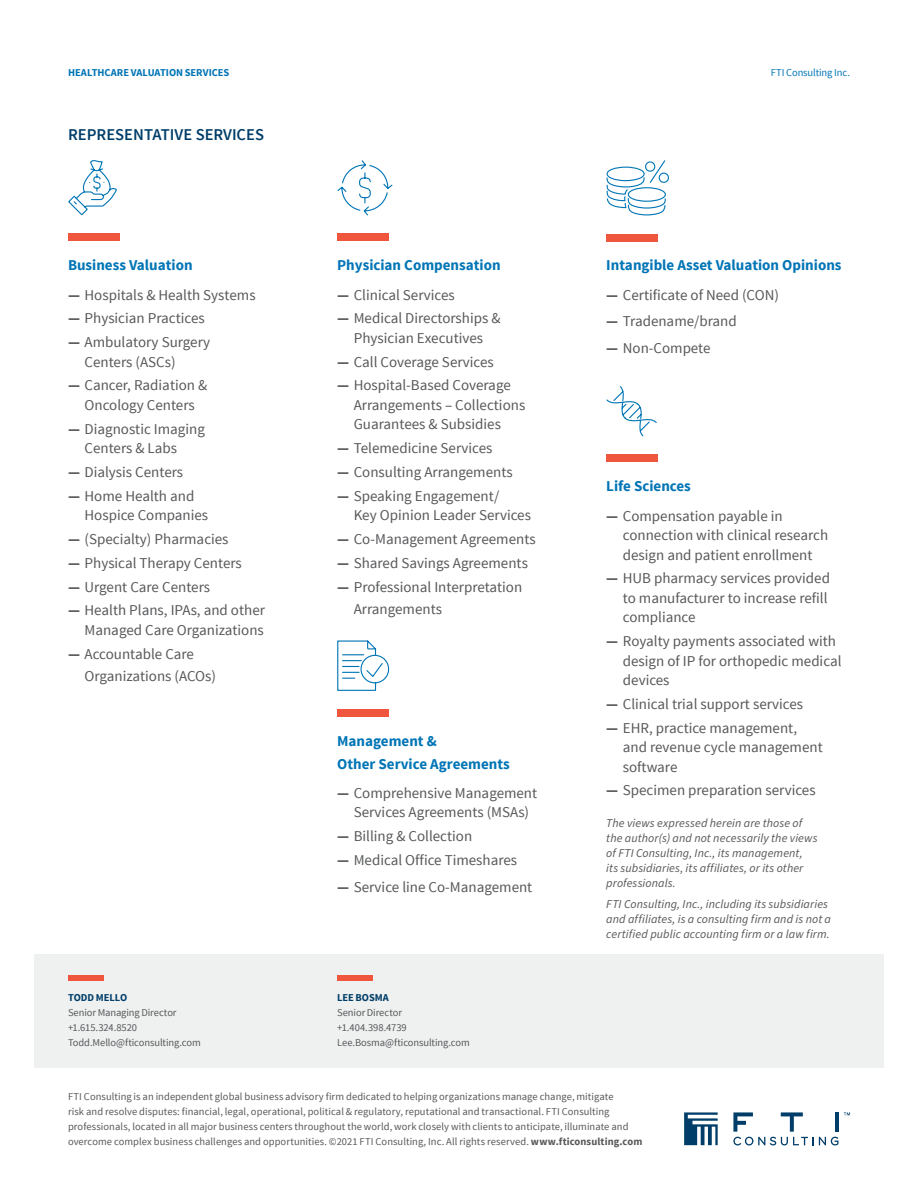
<style>
.page{position:relative;width:918px;height:1188px;background:#fff}
.page>*{position:absolute;margin:0;border:0;box-sizing:border-box;transform-origin:0 0}
.Bullets_L1{font:600 16.5px "Source Sans Pro";color:#003e69}
.t1{font:15px/19.5px "Source Sans Pro";color:#57585a}
.Bullets_L1-2{font:700 15px/22.5px "Source Sans Pro";color:#0075b6}
.Boilerplate{font:italic 12px/15px "Source Sans Pro";letter-spacing:.01em;color:#57585a}
.Boilerplate-2{font:10.5px/15px "Source Sans Pro";letter-spacing:.005em;color:#57585a}
.Bio_details{font:10.5px "Source Sans Pro";letter-spacing:-.01em;color:#57585a}
.t2{font:700 10.5px "Source Sans Pro";letter-spacing:-.005em;color:#0075b6}
.Bio_Name{font:700 10.5px "Source Sans Pro";letter-spacing:-.005em;color:#003e69}
.t3{font:10.5px "Source Sans Pro";letter-spacing:-.01em;color:#0075b6}
.s1{font-weight:700}
</style>
<div class="page">
<svg style="left:684px;top:1112px;width:34px;height:33px"></svg>
<svg style="left:844px;top:1112px;width:6px;height:3px"></svg>
<hr style="left:835px;top:1112px;width:4px;height:20px;background:#003e69">
<svg style="left:733px;top:1112px;width:105px;height:33px"></svg>
<div style="left:34px;top:954px;width:850px;height:114px;background:#eff0f0"></div>
<div style="left:68px;top:976px;width:36px;height:5px;background:#f0553e"></div>
<div style="left:337px;top:976px;width:36px;height:5px;background:#f0553e"></div>
<div style="left:68px;top:234px;width:51px;height:7px;background:#f0553e"></div>
<div style="left:337px;top:234px;width:51px;height:7px;background:#f0553e"></div>
<div style="left:606px;top:234px;width:52px;height:8px;background:#f0553e"></div>
<div style="left:606px;top:455px;width:52px;height:7px;background:#f0553e"></div>
<svg style="left:337px;top:160px;width:56px;height:56px"></svg>
<svg style="left:606px;top:160px;width:63px;height:56px"></svg>
<svg style="left:606px;top:386px;width:51px;height:51px"></svg>
<div style="left:337px;top:709px;width:51px;height:8px;background:#f0553e"></div>
<svg style="left:337px;top:640px;width:53px;height:51px"></svg>
<svg style="left:68px;top:160px;width:49px;height:56px"></svg>
<p class="t2" style="left:68px;top:66px;width:163px">HEALTHCARE VALUATION SERVICES</p>
<p class="t3" style="left:771px;top:66px;width:81px">FTI Consulting Inc.</p>
<p class="Bullets_L1" style="left:68px;top:124px;width:198px">REPRESENTATIVE SERVICES</p>
<p class="Bullets_L1-2" style="left:68px;top:255px;width:126px">Business Valuation</p>
<p class="t1" style="left:68px;top:285px;width:189px"><span class="s1">—</span> Hospitals &amp; Health Systems</p>
<p class="t1" style="left:68px;top:309px;width:138px"><span class="s1">—</span> Physician Practices</p>
<p class="t1" style="left:85px;top:333px;width:127px;text-indent:-16px"><span class="s1">—</span> Ambulatory Surgery<br>Centers (ASCs)</p>
<p class="t1" style="left:68px;top:376px;width:141px;text-align:center"><span class="s1">—</span> Cancer, Radiation &amp;<br>Oncology Centers</p>
<p class="t1" style="left:85px;top:419px;width:122px;text-indent:-16px"><span class="s1">—</span> Diagnostic Imaging<br>Centers &amp; Labs</p>
<p class="t1" style="left:68px;top:463px;width:117px"><span class="s1">—</span> Dialysis Centers</p>
<p class="t1" style="left:85px;top:486px;width:125px;text-indent:-16px"><span class="s1">—</span> Home Health and<br>Hospice Companies</p>
<p class="t1" style="left:68px;top:530px;width:162px"><span class="s1">—</span> (Specialty) Pharmacies</p>
<p class="t1" style="left:68px;top:553px;width:175px"><span class="s1">—</span> Physical Therapy Centers</p>
<p class="t1" style="left:68px;top:577px;width:144px"><span class="s1">—</span> Urgent Care Centers</p>
<p class="t1" style="left:68px;top:601px;width:198px;text-align:right"><span class="s1">—</span> Health Plans, IPAs, and other<br>Managed Care Organizations</p>
<p class="t1" style="left:85px;top:643px;width:133px;line-height:22.5px;text-indent:-16px"><span class="s1">—</span> Accountable Care<br>Organizations (ACOs)</p>
<p class="Bio_Name" style="left:68px;top:990px;width:61px">TODD MELLO</p>
<p class="Bio_details" style="left:68px;top:1006px;width:110px">Senior Managing Director</p>
<p class="Bio_details" style="left:68px;top:1021px;width:71px">+1.615.324.8520</p>
<p class="Bio_details" style="left:68px;top:1036px;width:134px">Todd.Mello@fticonsulting.com</p>
<p class="Bullets_L1-2" style="left:337px;top:255px;width:165px">Physician Compensation</p>
<p class="t1" style="left:337px;top:285px;width:119px"><span class="s1">—</span> Clinical Services</p>
<p class="t1" style="left:337px;top:309px;width:165px;text-align:center"><span class="s1">—</span> Medical Directorships &amp;<br>Physician Executives</p>
<p class="t1" style="left:337px;top:352px;width:158px"><span class="s1">—</span> Call Coverage Services</p>
<p class="t1" style="left:354px;top:376px;width:173px;text-indent:-16px"><span class="s1">—</span> Hospital-Based Coverage<br>Arrangements – Collections<br>Guarantees &amp; Subsidies</p>
<p class="t1" style="left:337px;top:439px;width:157px"><span class="s1">—</span> Telemedicine Services</p>
<p class="t1" style="left:337px;top:463px;width:177px"><span class="s1">—</span> Consulting Arrangements</p>
<p class="t1" style="left:354px;top:486px;width:179px;text-indent:-16px"><span class="s1">—</span> Speaking Engagement/<br>Key Opinion Leader Services</p>
<p class="t1" style="left:337px;top:530px;width:200px"><span class="s1">—</span> Co-Management Agreements</p>
<p class="t1" style="left:337px;top:553px;width:192px"><span class="s1">—</span> Shared Savings Agreements</p>
<p class="t1" style="left:354px;top:576px;width:170px;line-height:22.5px;text-indent:-16px"><span class="s1">—</span> Professional Interpretation<br>Arrangements</p>
<p class="Bullets_L1-2" style="left:337px;top:730px;width:174px">Management &amp;<br>Other Service Agreements</p>
<p class="t1" style="left:337px;top:783px;width:202px;text-align:center"><span class="s1">—</span> Comprehensive Management<br>Services Agreements (MSAs)</p>
<p class="t1" style="left:337px;top:827px;width:137px"><span class="s1">—</span> Billing &amp; Collection</p>
<p class="t1" style="left:337px;top:850px;width:181px"><span class="s1">—</span> Medical Office Timeshares</p>
<p class="t1" style="left:337px;top:877px;width:197px"><span class="s1">—</span> Service line Co-Management</p>
<p class="Bio_Name" style="left:337px;top:990px;width:53px">LEE BOSMA</p>
<p class="Bio_details" style="left:337px;top:1006px;width:66px">Senior Director</p>
<p class="Bio_details" style="left:337px;top:1021px;width:71px">+1.404.398.4739</p>
<p class="Bio_details" style="left:337px;top:1036px;width:134px">Lee.Bosma@fticonsulting.com</p>
<p class="Bullets_L1-2" style="left:606px;top:255px;width:237px">Intangible Asset Valuation Opinions</p>
<p class="t1" style="left:606px;top:285px;width:174px"><span class="s1">—</span> Certificate of Need (CON)</p>
<p class="t1" style="left:606px;top:312px;width:132px"><span class="s1">—</span> Tradename/brand</p>
<p class="t1" style="left:606px;top:339px;width:106px"><span class="s1">—</span> Non-Compete</p>
<p class="Bullets_L1-2" style="left:606px;top:476px;width:86px">Life Sciences</p>
<p class="t1" style="left:623px;top:506px;width:207px;text-indent:-16px"><span class="s1">—</span> Compensation payable in connection with clinical research design and patient enrollment</p>
<p class="t1" style="left:623px;top:569px;width:209px;text-indent:-16px"><span class="s1">—</span> HUB pharmacy services provided to manufacturer to increase refill compliance</p>
<p class="t1" style="left:623px;top:632px;width:220px;text-indent:-16px"><span class="s1">—</span> Royalty payments associated with design of IP for orthopedic medical devices</p>
<p class="t1" style="left:606px;top:694px;width:198px"><span class="s1">—</span> Clinical trial support services</p>
<p class="t1" style="left:623px;top:718px;width:201px;text-indent:-16px"><span class="s1">—</span> EHR, practice management, and revenue cycle management software</p>
<p class="t1" style="left:606px;top:781px;width:211px"><span class="s1">—</span> Specimen preparation services</p>
<p class="Boilerplate" style="left:606px;top:815px;width:213px">The views expressed herein are those of the author(s) and not necessarily the views of FTI Consulting, Inc., its management,<br>its subsidiaries, its affiliates, or its other professionals.</p>
<p class="Boilerplate" style="left:606px;top:897px;width:226px">FTI Consulting, Inc., including its subsidiaries and affiliates, is a consulting firm and is not a certified public accounting firm or a law firm.</p>
<p class="Boilerplate-2" style="left:68px;top:1090px;width:576px">FTI Consulting is an independent global business advisory firm dedicated to helping organizations manage change, mitigate<br>risk and resolve disputes: financial, legal, operational, political &amp; regulatory, reputational and transactional. FTI Consulting professionals, located in all major business centers throughout the world, work closely with clients to anticipate, illuminate and overcome complex business challenges and opportunities. ©2021 FTI Consulting, Inc. All rights reserved. <span class="s1">www.fticonsulting.com</span></p>
</div>
